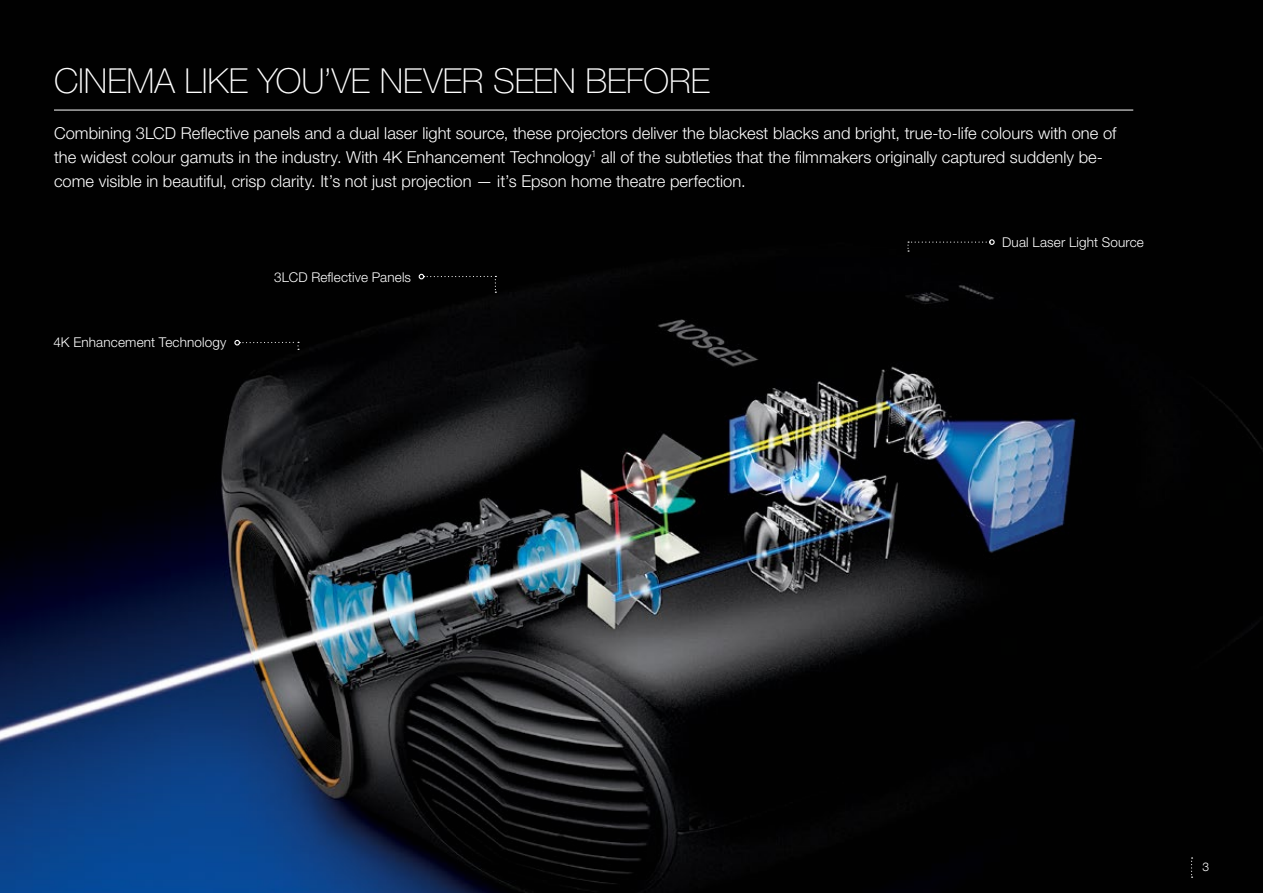
<style>
.page{position:relative;width:1263px;height:893px;background:#fff}
.page>*{position:absolute;margin:0;border:0;box-sizing:border-box;transform-origin:0 0}
.t1{font:100 34.5px "Helvetica Neue LT Pro";color:#fff}
.t2{font:300 16.5px/24px "Helvetica Neue LT Pro";color:#fff}
.t3{font:300 13.5px "Helvetica Neue LT Pro";letter-spacing:.01em;color:#fff}
.t4{font:300 12px "Helvetica Neue LT Com";color:#fff}
</style>
<div class="page">
<img style="left:0;top:0;width:1263px;height:893px">
<hr style="left:54px;top:110px;width:1079px;height:1px;background:#fff">
<svg style="left:419px;top:274px;width:77px;height:19px"></svg>
<svg style="left:234px;top:340px;width:65px;height:10px"></svg>
<svg style="left:907px;top:239px;width:88px;height:13px"></svg>
<svg style="left:1191px;top:857px;width:1px;height:21px"></svg>
<h1 class="t1" style="left:54px;top:61px;width:658px">CINEMA LIKE YOU’VE NEVER SEEN BEFORE</h1>
<p class="t2" style="left:54px;top:121px;width:1064px">Combining 3LCD Reflective panels and a dual laser light source, these projectors deliver the blackest blacks and bright, true-to-life colours with one of the widest colour gamuts in the industry. With 4K Enhancement Technology<sup>1</sup> all of the subtleties that the filmmakers originally captured suddenly be&shy;come visible in beautiful, crisp clarity. It’s not just projection — it’s Epson home theatre perfection.</p>
<p class="t3" style="left:54px;top:334px;width:174px">4K Enhancement Technology</p>
<p class="t3" style="left:274px;top:269px;width:138px">3LCD Reflective Panels</p>
<p class="t3" style="left:1002px;top:234px;width:143px">Dual Laser Light Source</p>
<p class="t4" style="left:1202px;top:859px;width:8px">3</p>
</div>
